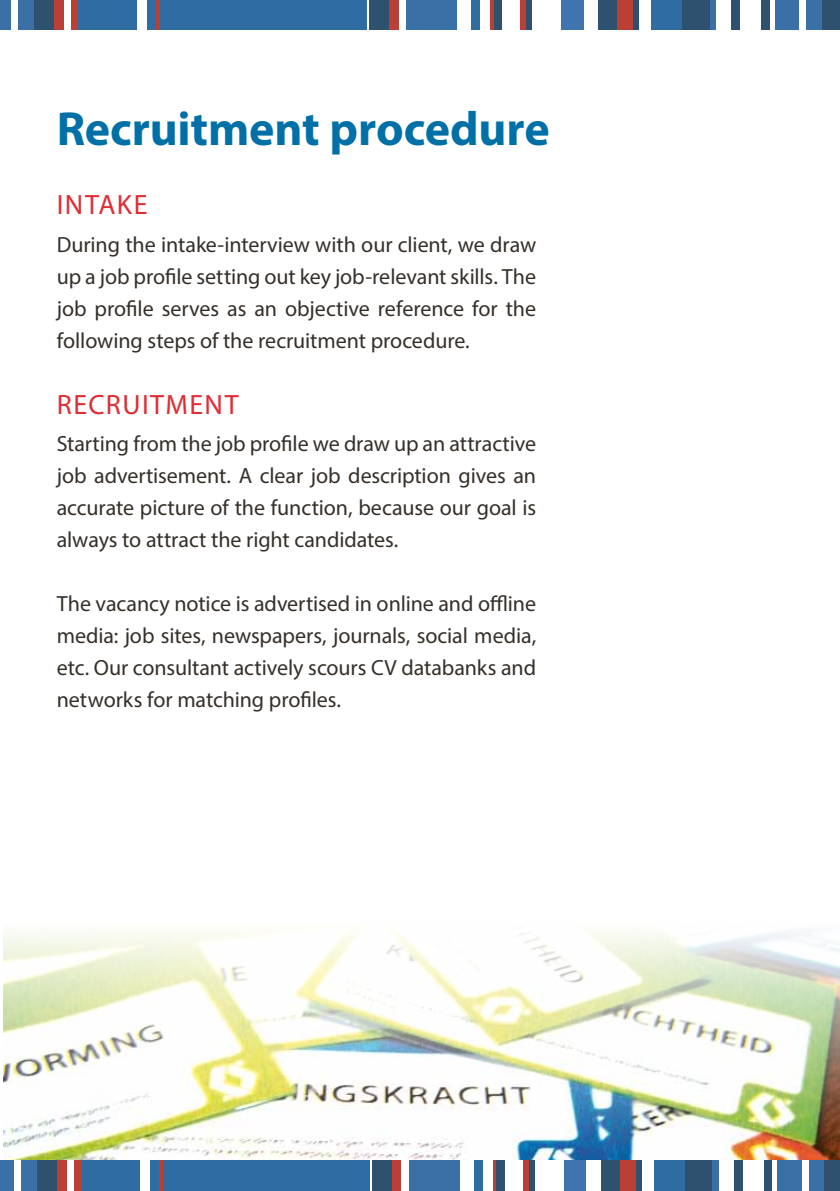
<style>
.page{position:relative;width:840px;height:1191px;background:#fff}
.page>*{position:absolute;margin:0;border:0;box-sizing:border-box;transform-origin:0 0}
.t1{font:700 48px "Myriad Pro";letter-spacing:-.005em;color:#0070a7}
.t2{font:28px "Myriad Pro";letter-spacing:.05em;color:#df2d33}
.t3{font:22px/32px "Myriad Pro";letter-spacing:-.005em;color:#362f29;text-align:justify}
</style>
<div class="page">
<img style="left:3px;top:930px;width:836px;height:230px">
<div style="left:0;top:1160px;width:14px;height:31px;background:#3a70a6"></div>
<div style="left:21px;top:1160px;width:16px;height:31px;background:#3a70a6"></div>
<div style="left:37px;top:1160px;width:20px;height:31px;background:#2d516f"></div>
<div style="left:57px;top:1160px;width:10px;height:31px;background:#ba4035"></div>
<div style="left:74px;top:1160px;width:7px;height:31px;background:#ba4035"></div>
<div style="left:81px;top:1160px;width:59px;height:31px;background:#2e6ca1"></div>
<div style="left:150px;top:1160px;width:9px;height:31px;background:#2e6ca1"></div>
<hr style="left:159px;top:1160px;width:4px;height:31px;background:#ba4035">
<div style="left:163px;top:1160px;width:207px;height:31px;background:#2e6ca1"></div>
<div style="left:371px;top:1160px;width:21px;height:31px;background:#2d516f"></div>
<div style="left:392px;top:1160px;width:9px;height:31px;background:#ba4035"></div>
<div style="left:409px;top:1160px;width:51px;height:31px;background:#3a70a6"></div>
<div style="left:473px;top:1160px;width:10px;height:31px;background:#2e6ca1"></div>
<hr style="left:493px;top:1160px;width:3px;height:31px;background:#ba4035">
<div style="left:496px;top:1160px;width:9px;height:31px;background:#2d516f"></div>
<div style="left:523px;top:1160px;width:6px;height:31px;background:#ba4035"></div>
<div style="left:529px;top:1160px;width:6px;height:31px;background:#2d516f"></div>
<div style="left:563px;top:1160px;width:23px;height:31px;background:#4074af"></div>
<div style="left:601px;top:1160px;width:19px;height:31px;background:#2d516f"></div>
<div style="left:620px;top:1160px;width:15px;height:31px;background:#ba4035"></div>
<div style="left:635px;top:1160px;width:6px;height:31px;background:#2d516f"></div>
<div style="left:653px;top:1160px;width:31px;height:31px;background:#2e6ca1"></div>
<div style="left:684px;top:1160px;width:28px;height:31px;background:#2d516f"></div>
<div style="left:712px;top:1160px;width:6px;height:31px;background:#3a70a6"></div>
<div style="left:734px;top:1160px;width:8px;height:31px;background:#2d516f"></div>
<div style="left:764px;top:1160px;width:8px;height:31px;background:#2d516f"></div>
<div style="left:777px;top:1160px;width:24px;height:31px;background:#3a70a6"></div>
<div style="left:808px;top:1160px;width:16px;height:31px;background:#3a70a6"></div>
<div style="left:824px;top:1160px;width:15px;height:31px;background:#2d516f"></div>
<div style="left:0;top:0;width:11px;height:30px;background:#3a70a6"></div>
<div style="left:18px;top:0;width:16px;height:30px;background:#3a70a6"></div>
<div style="left:34px;top:0;width:20px;height:30px;background:#2d516f"></div>
<div style="left:54px;top:0;width:10px;height:30px;background:#ba4035"></div>
<div style="left:71px;top:0;width:7px;height:30px;background:#ba4035"></div>
<div style="left:78px;top:0;width:59px;height:30px;background:#2e6ca1"></div>
<div style="left:147px;top:0;width:9px;height:30px;background:#2e6ca1"></div>
<hr style="left:156px;top:0;width:4px;height:30px;background:#ba4035">
<div style="left:160px;top:0;width:207px;height:30px;background:#2e6ca1"></div>
<div style="left:369px;top:0;width:20px;height:30px;background:#2d516f"></div>
<div style="left:389px;top:0;width:10px;height:30px;background:#ba4035"></div>
<div style="left:406px;top:0;width:51px;height:30px;background:#3a70a6"></div>
<div style="left:471px;top:0;width:9px;height:30px;background:#2e6ca1"></div>
<hr style="left:490px;top:0;width:3px;height:30px;background:#ba4035">
<div style="left:493px;top:0;width:9px;height:30px;background:#2d516f"></div>
<div style="left:520px;top:0;width:6px;height:30px;background:#ba4035"></div>
<div style="left:526px;top:0;width:6px;height:30px;background:#2d516f"></div>
<div style="left:560px;top:0;width:23px;height:30px;background:#4074af"></div>
<div style="left:598px;top:0;width:19px;height:30px;background:#2d516f"></div>
<div style="left:617px;top:0;width:15px;height:30px;background:#ba4035"></div>
<div style="left:632px;top:0;width:6px;height:30px;background:#2d516f"></div>
<div style="left:650px;top:0;width:32px;height:30px;background:#2e6ca1"></div>
<div style="left:682px;top:0;width:27px;height:30px;background:#2d516f"></div>
<div style="left:709px;top:0;width:6px;height:30px;background:#3a70a6"></div>
<div style="left:731px;top:0;width:8px;height:30px;background:#2d516f"></div>
<div style="left:761px;top:0;width:8px;height:30px;background:#2d516f"></div>
<div style="left:774px;top:0;width:24px;height:30px;background:#3a70a6"></div>
<div style="left:805px;top:0;width:16px;height:30px;background:#3a70a6"></div>
<div style="left:821px;top:0;width:18px;height:30px;background:#2d516f"></div>
<h1 class="t1" style="left:57px;top:98px;width:494px">Recruitment procedure</h1>
<p class="t2" style="left:57px;top:187px;width:75px">INTAKE</p>
<p class="t3" style="left:57px;top:228px;width:480px">During the intake-interview with our client, we draw up a job profile setting out key job-relevant skills. The job profile serves as an objective reference for the following steps of the recruitment procedure.</p>
<p class="t2" style="left:57px;top:387px;width:179px">Recruitment</p>
<p class="t3" style="left:57px;top:427px;width:480px">Starting from the job profile we draw up an attractive job advertisement. A clear job description gives an accurate picture of the function, because our goal is always to attract the right candidates.</p>
<p class="t3" style="left:57px;top:587px;width:480px">The vacancy notice is advertised in online and offline media: job sites, newspapers, journals, social media, etc. Our consultant actively scours CV databanks and networks for matching profiles.</p>
</div>
